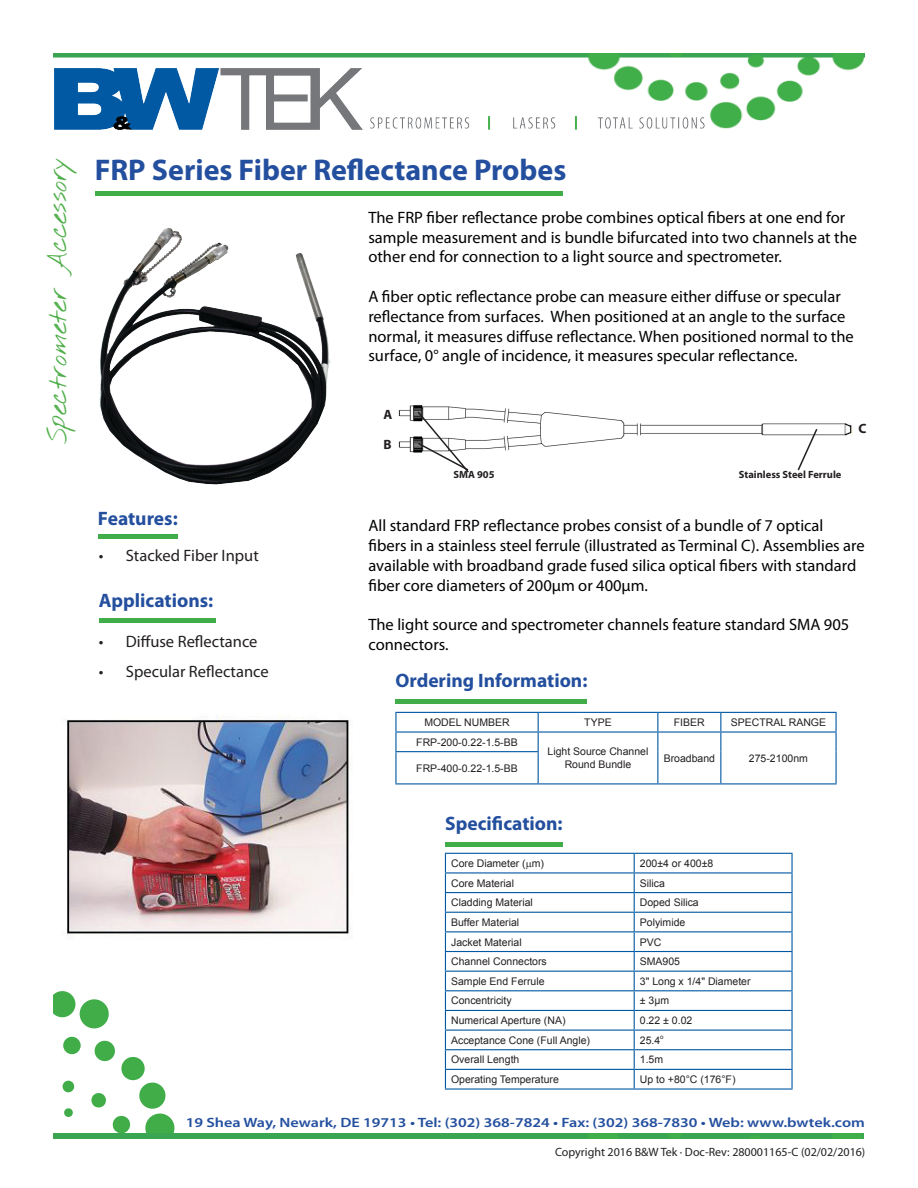
<style>
.page{position:relative;width:918px;height:1188px;background:#fff}
.page>*{position:absolute;margin:0;border:0;box-sizing:border-box;transform-origin:0 0}
.t1{font:700 30px "Myriad Pro";color:#234f9e}
.t2{font:21px "Nothing You Could Do";color:#50af4b}
.t3{font:700 19.5px "Myriad Pro";color:#234f9e}
.t4{font:16.5px/19.8px "Myriad Pro";color:#010203}
.t5{font:16.5px "Myriad Pro";color:#231f20}
.t6{font:600 13.5px "Myriad Pro";color:#234f9e;scale:1.2 1}
.t7{font:700 13.5px "Myriad Pro";color:#231f20}
.t8{font:12px "Myriad Pro";color:#231f20}
.t9{font:10.5px/12.6px "Arial";color:#231f20;text-align:center}
.t10{font:700 10.5px "Myriad Pro";color:#231f20}
.t11{font:6.15px "Arial";color:#231f20}
</style>
<div class="page">
<div style="left:99px;top:618px;width:117px;height:5px;background:#41ad49"></div>
<div style="left:98px;top:534px;width:80px;height:5px;background:#41ad49"></div>
<svg style="left:63px;top:1037px;width:18px;height:17px"></svg>
<svg style="left:62px;top:1039px;width:113px;height:95px"></svg>
<svg style="left:53px;top:991px;width:56px;height:38px"></svg>
<div style="left:53px;top:1134px;width:811px;height:5px;background:#3aa651"></div>
<img style="left:54px;top:54px;width:810px;height:75px">
<img style="left:363px;top:112px;width:342px;height:17px">
<div style="left:95px;top:191px;width:468px;height:5px;background:#41ad49"></div>
<div style="left:445px;top:842px;width:117px;height:5px;background:#41ad49"></div>
<div style="left:395px;top:699px;width:192px;height:5px;background:#41ad49"></div>
<hr style="left:445px;top:853px;width:189px;height:1px;background:#0058a3">
<hr style="left:634px;top:853px;width:159px;height:1px;background:#0058a3">
<hr style="left:445px;top:872px;width:189px;height:2px;background:#0058a3">
<hr style="left:634px;top:872px;width:159px;height:2px;background:#0058a3">
<hr style="left:445px;top:892px;width:189px;height:1px;background:#0058a3">
<hr style="left:634px;top:892px;width:159px;height:1px;background:#0058a3">
<hr style="left:445px;top:912px;width:189px;height:1px;background:#0058a3">
<hr style="left:634px;top:912px;width:159px;height:1px;background:#0058a3">
<hr style="left:445px;top:931px;width:189px;height:1px;background:#0058a3">
<hr style="left:634px;top:931px;width:159px;height:1px;background:#0058a3">
<hr style="left:445px;top:951px;width:189px;height:1px;background:#0058a3">
<hr style="left:634px;top:951px;width:159px;height:1px;background:#0058a3">
<hr style="left:445px;top:971px;width:189px;height:1px;background:#0058a3">
<hr style="left:634px;top:971px;width:159px;height:1px;background:#0058a3">
<hr style="left:445px;top:990px;width:189px;height:1px;background:#0058a3">
<hr style="left:634px;top:990px;width:159px;height:1px;background:#0058a3">
<hr style="left:445px;top:1010px;width:189px;height:1px;background:#0058a3">
<hr style="left:634px;top:1010px;width:159px;height:1px;background:#0058a3">
<hr style="left:445px;top:1030px;width:189px;height:1px;background:#0058a3">
<hr style="left:634px;top:1030px;width:159px;height:1px;background:#0058a3">
<hr style="left:445px;top:1049px;width:189px;height:1px;background:#0058a3">
<hr style="left:634px;top:1049px;width:159px;height:1px;background:#0058a3">
<hr style="left:445px;top:1069px;width:189px;height:1px;background:#0058a3">
<svg style="left:445px;top:854px;width:1px;height:234px"></svg>
<hr style="left:634px;top:1069px;width:159px;height:1px;background:#0058a3">
<svg style="left:634px;top:854px;width:1px;height:234px"></svg>
<svg style="left:791px;top:854px;width:2px;height:234px"></svg>
<hr style="left:445px;top:1088px;width:189px;height:2px;background:#0058a3">
<hr style="left:634px;top:1088px;width:159px;height:2px;background:#0058a3">
<hr style="left:395px;top:712px;width:143px;height:1px;background:#0058a3">
<hr style="left:538px;top:712px;width:120px;height:1px;background:#0058a3">
<hr style="left:658px;top:712px;width:63px;height:1px;background:#0058a3">
<hr style="left:721px;top:712px;width:116px;height:1px;background:#0058a3">
<hr style="left:395px;top:731px;width:143px;height:2px;background:#0058a3">
<svg style="left:395px;top:713px;width:2px;height:38px"></svg>
<hr style="left:538px;top:731px;width:120px;height:2px;background:#0058a3">
<svg style="left:538px;top:713px;width:1px;height:38px"></svg>
<hr style="left:658px;top:731px;width:63px;height:2px;background:#0058a3">
<svg style="left:657px;top:713px;width:1px;height:39px"></svg>
<hr style="left:721px;top:731px;width:116px;height:2px;background:#0058a3">
<svg style="left:720px;top:713px;width:1px;height:39px"></svg>
<svg style="left:836px;top:713px;width:1px;height:39px"></svg>
<hr style="left:395px;top:751px;width:144px;height:1px;background:#0058a3">
<hr style="left:395px;top:752px;width:2px;height:31px;background:#0058a3">
<hr style="left:538px;top:752px;width:1px;height:31px;background:#0058a3">
<hr style="left:657px;top:752px;width:1px;height:31px;background:#0058a3">
<hr style="left:720px;top:752px;width:1px;height:31px;background:#0058a3">
<hr style="left:836px;top:752px;width:1px;height:31px;background:#0058a3">
<hr style="left:395px;top:783px;width:143px;height:1px;background:#0058a3">
<hr style="left:538px;top:783px;width:120px;height:1px;background:#0058a3">
<hr style="left:658px;top:783px;width:63px;height:1px;background:#0058a3">
<hr style="left:721px;top:783px;width:116px;height:1px;background:#0058a3">
<img style="left:66px;top:716px;width:284px;height:219px">
<img style="left:99px;top:228px;width:231px;height:257px">
<img style="left:54px;top:69px;width:309px;height:61px">
<svg style="left:845px;top:423px;width:7px;height:12px"></svg>
<img style="left:398px;top:405px;width:447px;height:48px">
<svg style="left:416px;top:410px;width:54px;height:63px"></svg>
<svg style="left:796px;top:427px;width:23px;height:44px"></svg>
<p class="t2" style="left:42px;top:444px;width:288px;rotate:-90deg">Spectrometer Accessory</p>
<p class="t1" style="left:95px;top:150px;width:473px">FRP Series Fiber Reflectance Probes</p>
<p class="t4" style="left:368px;top:207px;width:490px">The FRP fiber reflectance probe combines optical fibers at one end for sample measurement and is bundle bifurcated into two channels at the other end for connection to a light source and spectrometer.</p>
<p class="t4" style="left:368px;top:286px;width:487px">A fiber optic reflectance probe can measure either diffuse or specular reflectance from surfaces. When positioned at an angle to the surface normal, it measures diffuse reflectance. When positioned normal to the surface, 0° angle of incidence, it measures specular reflectance.</p>
<p class="t3" style="left:98px;top:506px;width:81px">Features:</p>
<p class="t5" style="left:99px;top:545px;width:161px">• Stacked Fiber Input</p>
<p class="t3" style="left:99px;top:588px;width:116px">Applications:</p>
<p class="t5" style="left:99px;top:631px;width:160px">• Diffuse Reflectance</p>
<p class="t5" style="left:99px;top:661px;width:171px">• Specular Reflectance</p>
<p class="t7" style="left:383px;top:405px;width:10px">A</p>
<p class="t7" style="left:383px;top:435px;width:10px">B</p>
<p class="t10" style="left:454px;top:467px;width:43px">SMA 905</p>
<p class="t10" style="left:739px;top:467px;width:104px">Stainless Steel Ferrule</p>
<p class="t7" style="left:859px;top:420px;width:10px">C</p>
<p class="t4" style="left:368px;top:516px;width:498px">All standard FRP reflectance probes consist of a bundle of 7 optical fibers in a stainless steel ferrule (illustrated as Terminal C). Assemblies are available with broadband grade fused silica optical fibers with standard fiber core diameters of 200µm or 400µm.</p>
<p class="t4" style="left:368px;top:615px;width:482px">The light source and spectrometer channels feature standard SMA 905 connectors.</p>
<p class="t3" style="left:395px;top:668px;width:194px">Ordering Information:</p>
<p class="t9" style="left:424px;top:716px;width:87px">MODEL NUMBER</p>
<p class="t9" style="left:584px;top:716px;width:29px">TYPE</p>
<p class="t9" style="left:674px;top:716px;width:32px">FIBER</p>
<p class="t9" style="left:731px;top:716px;width:97px">SPECTRAL RANGE</p>
<p class="t9" style="left:416px;top:736px;width:103px">FRP-200-0.22-1.5-BB</p>
<p class="t9" style="left:548px;top:746px;width:102px">Light Source Channel<br>Round Bundle</p>
<p class="t9" style="left:664px;top:752px;width:53px">Broadband</p>
<p class="t9" style="left:749px;top:752px;width:60px">275-2100nm</p>
<p class="t9" style="left:416px;top:762px;width:103px">FRP-400-0.22-1.5-BB</p>
<p class="t3" style="left:445px;top:811px;width:119px">Specification:</p>
<p class="t9" style="left:451px;top:857px;width:94px">Core Diameter ( m)</p>
<p class="t9" style="left:640px;top:857px;width:75px">200±4 or 400±8</p>
<p class="t9" style="left:451px;top:877px;width:65px">Core Material</p>
<p class="t9" style="left:640px;top:877px;width:27px">Silica</p>
<p class="t9" style="left:451px;top:896px;width:83px">Cladding Material</p>
<p class="t9" style="left:640px;top:896px;width:60px">Doped Silica</p>
<p class="t9" style="left:451px;top:916px;width:70px">Buffer Material</p>
<p class="t9" style="left:640px;top:916px;width:47px">Polyimide</p>
<p class="t9" style="left:451px;top:936px;width:72px">Jacket Material</p>
<p class="t9" style="left:640px;top:936px;width:23px">PVC</p>
<p class="t9" style="left:451px;top:955px;width:97px">Channel Connectors</p>
<p class="t9" style="left:640px;top:955px;width:42px">SMA905</p>
<p class="t9" style="left:451px;top:975px;width:95px">Sample End Ferrule</p>
<p class="t9" style="left:640px;top:975px;width:112px">3" Long x 1/4" Diameter</p>
<p class="t9" style="left:451px;top:995px;width:62px">Concentricity</p>
<p class="t9" style="left:640px;top:995px;width:31px">± 3µm</p>
<p class="t9" style="left:451px;top:1014px;width:116px">Numerical Aperture (NA)</p>
<p class="t9" style="left:640px;top:1014px;width:54px">0.22 ± 0.02</p>
<p class="t9" style="left:451px;top:1034px;width:140px">Acceptance Cone (Full Angle)</p>
<p class="t9" style="left:640px;top:1034px;width:22px">25.4</p>
<p class="t11" style="left:660px;top:1033px;width:5px">o</p>
<p class="t9" style="left:451px;top:1054px;width:70px">Overall Length</p>
<p class="t9" style="left:640px;top:1054px;width:25px">1.5m</p>
<p class="t9" style="left:451px;top:1073px;width:109px">Operating Temperature</p>
<p class="t9" style="left:640px;top:1073px;width:97px">Up to +80°C (176°F)</p>
<p class="t6" style="left:186px;top:1114px;width:567px">19 Shea Way, Newark, DE 19713 • Tel: (302) 368-7824 • Fax: (302) 368-7830 • Web: www.bwtek.com</p>
<p class="t8" style="left:555px;top:1145px;width:312px">Copyright 2016 B&amp;W Tek · Doc-Rev: 280001165-C (02/02/2016)</p>
</div>
